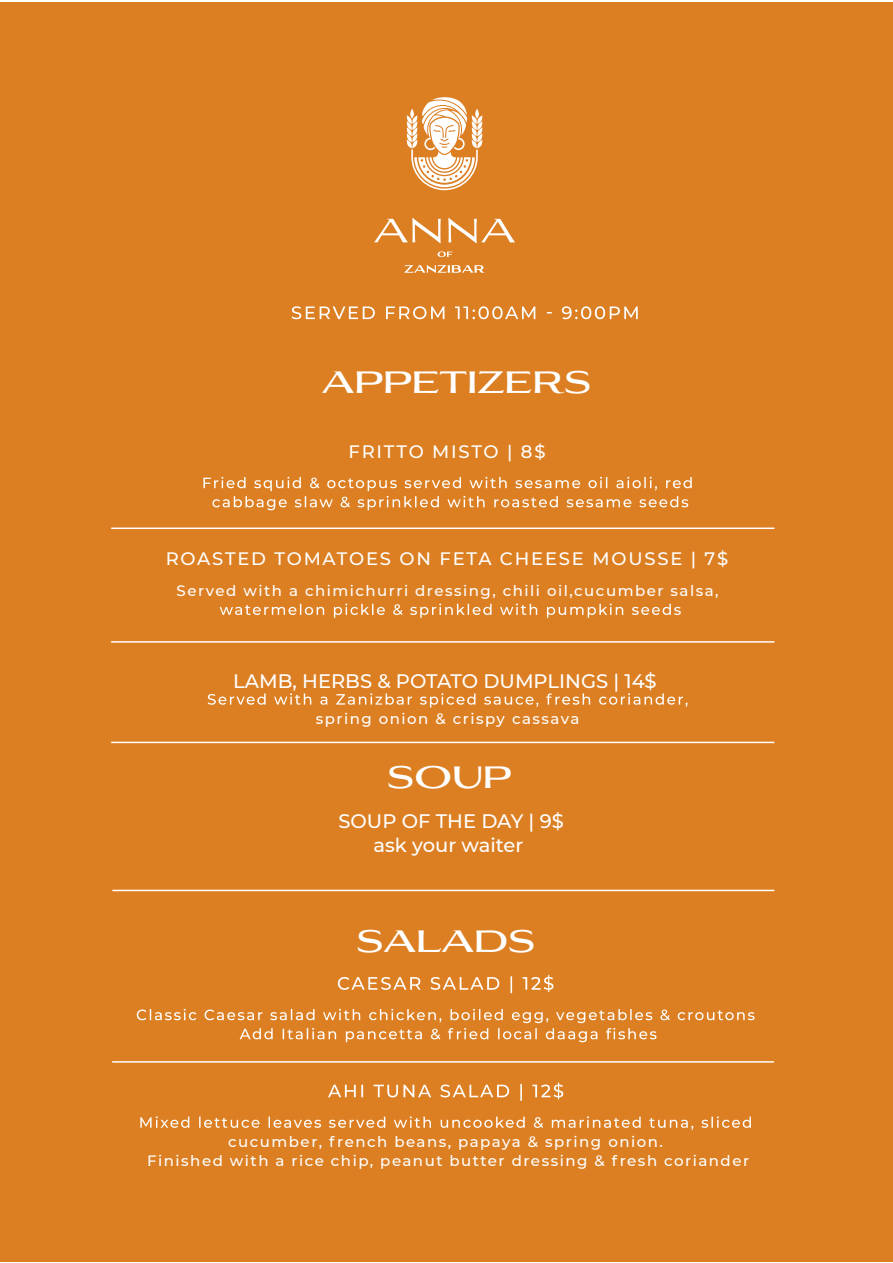
<style>
.page{position:relative;width:893px;height:1263px;background:#fff}
.page>*{position:absolute;margin:0;border:0;box-sizing:border-box;transform-origin:0 0}
.t1{font:500 30px "Aviano Flare";color:#fff}
.t2{font:500 19.5px/23.4px "Montserrat";color:#fff;text-align:center}
.t3{font:500 18px "Montserrat";letter-spacing:.1em;color:#fff}
.t4{font:500 15px/19px "Montserrat";letter-spacing:.1em;color:#fff;text-align:center}
</style>
<div class="page">
<div style="left:0;top:2px;width:892px;height:1260px;background:#dc7f23"></div>
<svg style="left:292px;top:306px;width:346px;height:13px"></svg>
<hr style="left:111px;top:527px;width:663px;height:2px;background:#fff">
<svg style="left:203px;top:477px;width:489px;height:33px"></svg>
<hr style="left:111px;top:641px;width:663px;height:2px;background:#fff">
<hr style="left:111px;top:742px;width:663px;height:1px;background:#fff">
<hr style="left:112px;top:890px;width:662px;height:1px;background:#fff">
<svg style="left:220px;top:603px;width:461px;height:15px"></svg>
<svg style="left:208px;top:693px;width:480px;height:14px"></svg>
<hr style="left:113px;top:1061px;width:661px;height:2px;background:#fff">
<svg style="left:338px;top:975px;width:215px;height:18px"></svg>
<svg style="left:137px;top:1009px;width:618px;height:33px"></svg>
<svg style="left:140px;top:1116px;width:611px;height:14px"></svg>
<svg style="left:328px;top:1082px;width:235px;height:19px"></svg>
<svg style="left:438px;top:251px;width:14px;height:6px"></svg>
<svg style="left:404px;top:265px;width:81px;height:8px"></svg>
<svg style="left:374px;top:218px;width:67px;height:25px"></svg>
<svg style="left:448px;top:218px;width:67px;height:25px"></svg>
<svg style="left:407px;top:97px;width:75px;height:93px"></svg>
<h1 class="t1" style="left:322px;top:365px;width:271px">APPETIZERS</h1>
<p class="t3" style="left:348px;top:439px;width:199px">FRITTO MISTO | 8$</p>
<p class="t3" style="left:166px;top:546px;width:564px">ROASTED TOMATOES ON FETA CHEESE MOUSSE | 7$</p>
<p class="t4" style="left:177px;top:580px;width:544px">Served with a chimichurri dressing, chili oil,cucumber salsa,</p>
<h2 class="t2" style="left:233px;top:668px;width:425px">LAMB, HERBS &amp; POTATO DUMPLINGS | 14$</h2>
<p class="t4" style="left:316px;top:708px;width:265px">spring onion &amp; crispy cassava</p>
<h1 class="t1" style="left:387px;top:760px;width:126px">SOUP</h1>
<h2 class="t2" style="left:338px;top:809px;width:227px">SOUP OF THE DAY | 9$ ask your waiter</h2>
<h1 class="t1" style="left:356px;top:924px;width:180px">SALADS</h1>
<p class="t4" style="left:147px;top:1131px;width:603px">cucumber, french beans, papaya &amp; spring onion.<br>Finished with a rice chip, peanut butter dressing &amp; fresh coriander</p>
</div>
